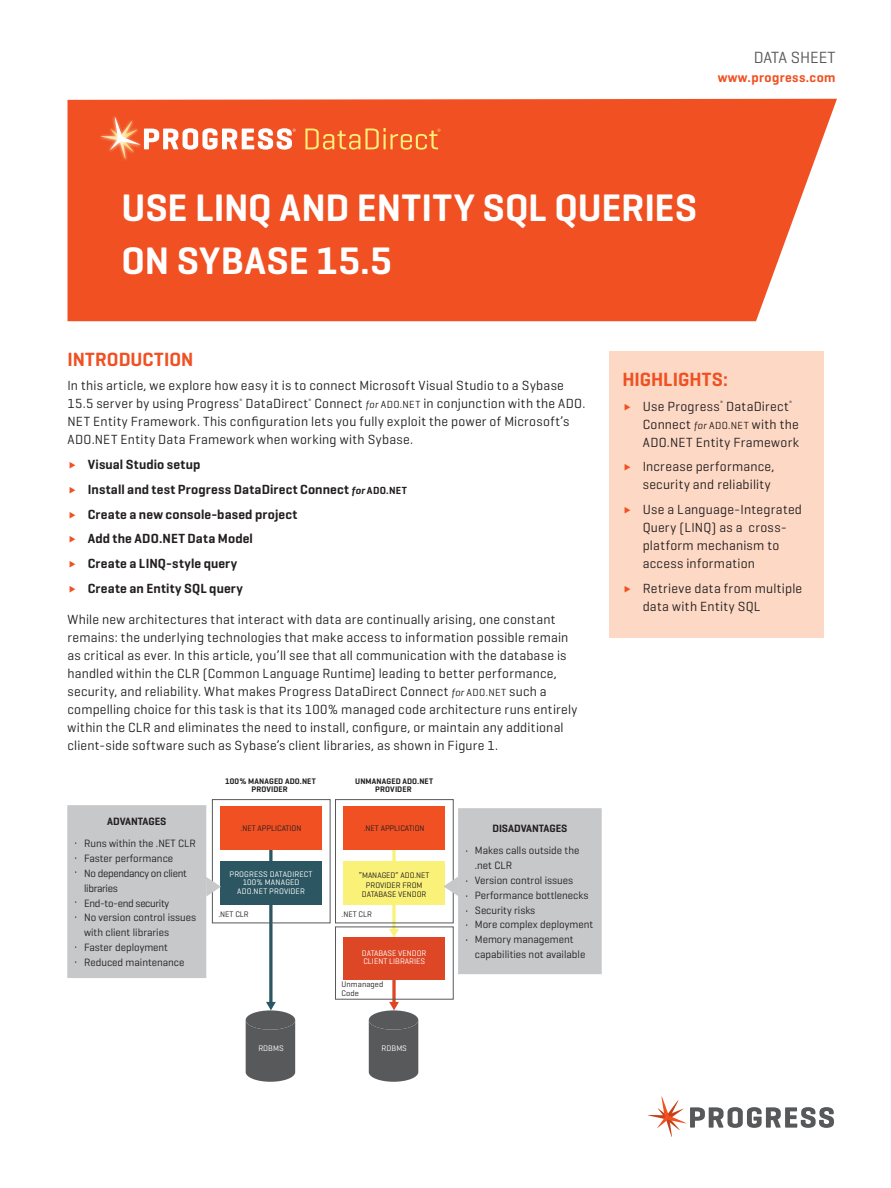
<style>
.page{position:relative;width:891px;height:1188px;background:#fff}
.page>*{position:absolute;margin:0;border:0;box-sizing:border-box;transform-origin:0 0}
.t1{font:600 39px/52.5px "Geogrotesque";color:#fff}
.t2{font:600 19.5px "Geogrotesque";color:#f05022}
.t3{font:16.5px "Geogrotesque";color:#57585a}
.t4{font:13.5px/18px "Geogrotesque";letter-spacing:.02em;color:#231f20}
.t5{font:600 13.5px/24.8px "Geogrotesque";letter-spacing:.01em;color:#231f20}
.t6{font:600 13.5px "Geogrotesque";letter-spacing:.03em;color:#f05022}
.t7{font:10.8px/14.9px "Geogrotesque";color:#231f20}
.t8{font:10.8px/14.9px "Geogrotesque";letter-spacing:-.03em;color:#231f20}
.t9{font:600 10.8px "Geogrotesque";color:#231f20}
.t10{font:8.25px/9.9px "Geogrotesque";color:#231f20}
.t11{font:8.25px/8.4px "Geogrotesque";letter-spacing:.01em;color:#fff;text-align:center}
.t12{font:600 8.25px/8.4px "Geogrotesque";letter-spacing:.02em;color:#231f20;text-align:center}
.t13{font:4.8px "Geogrotesque";color:#231f20}
.s1{font-style:italic;font-size:10.5px}
.s2{font-size:10.5px}
</style>
<div class="page">
<svg style="left:648px;top:1096px;width:186px;height:41px"></svg>
<div style="left:68px;top:99px;width:769px;height:222px;background:#f05022"></div>
<svg style="left:305px;top:128px;width:136px;height:22px;background:#f37937"></svg>
<img style="left:96px;top:116px;width:41px;height:47px">
<img style="left:106px;top:113px;width:39px;height:4px">
<svg style="left:101px;top:117px;width:195px;height:42px"></svg>
<div style="left:609px;top:351px;width:215px;height:287px;background:#fdd8c4"></div>
<svg style="left:266px;top:1002px;width:10px;height:8px"></svg>
<svg style="left:389px;top:1002px;width:10px;height:8px"></svg>
<div style="left:246px;top:1010px;width:49px;height:20px;background:#58595b;border-radius:50%"></div>
<div style="left:246px;top:1021px;width:49px;height:61px;background:#58595b"></div>
<div style="left:369px;top:1010px;width:49px;height:20px;background:#58595b;border-radius:50%"></div>
<div style="left:369px;top:1021px;width:49px;height:61px;background:#58595b"></div>
<svg style="left:212px;top:799px;width:242px;height:201px"></svg>
<div style="left:221px;top:807px;width:101px;height:43px;background:#f05022"></div>
<div style="left:221px;top:862px;width:101px;height:43px;background:#2c5662"></div>
<div style="left:344px;top:807px;width:101px;height:43px;background:#f05022"></div>
<div style="left:344px;top:862px;width:101px;height:43px;background:#faf179"></div>
<div style="left:344px;top:937px;width:101px;height:43px;background:#de4726"></div>
<svg style="left:444px;top:808px;width:158px;height:166px;background:#cbcacc"></svg>
<svg style="left:67px;top:805px;width:154px;height:173px;background:#cbccce"></svg>
<p class="t3" style="left:754px;top:47px;width:83px">DATA SHEET</p>
<p class="t6" style="left:718px;top:69px;width:119px">www.progress.com</p>
<h1 class="t1" style="left:122px;top:181px;width:577px">USE LINQ AND ENTITY SQL QUERIES<br>ON SYBASE 15.5</h1>
<h2 class="t2" style="left:68px;top:347px;width:127px">INTRODUCTION</h2>
<p class="t4" style="left:68px;top:376px;width:498px">In this article, we explore how easy it is to connect Microsoft Visual Studio to a Sybase<br>15.5 server by using Progress</p>
<p class="t13" style="left:239px;top:397px;width:4px">®</p>
<p class="t4" style="left:245px;top:394px;width:64px">DataDirect</p>
<p class="t13" style="left:308px;top:397px;width:4px">®</p>
<p class="t4" style="left:68px;top:394px;width:519px;text-indent:247px">Connect <span class="s1">for</span> <span class="s2">ADO.NET</span> in conjunction with the ADO.<br>NET Entity Framework. This configuration lets you fully exploit the power of Microsoft’s<br>ADO.NET Entity Data Framework when working with Sybase.</p>
<p class="t5" style="left:88px;top:452px;width:321px">Visual Studio setup<br>Install and test Progress DataDirect Connect <span class="s1">for</span> <span class="s2">ADO.NET<br></span>Create a new console-based project<br>Add the ADO.NET Data Model<br>Create a LINQ-style query<br>Create an Entity SQL query</p>
<p class="t4" style="left:67px;top:610px;width:511px">While new architectures that interact with data are continually arising, one constant remains: the underlying technologies that make access to information possible remain as critical as ever. In this article, you’ll see that all communication with the database is handled within the CLR (Common Language Runtime) leading to better performance, security, and reliability. What makes Progress DataDirect Connect <span class="s1">for</span> <span class="s2">ADO.NET</span> such a compelling choice for this task is that its 100% managed code architecture runs entirely within the CLR and eliminates the need to install, configure, or maintain any additional client-side software such as Sybase’s client libraries, as shown in Figure 1.</p>
<p class="t9" style="left:107px;top:815px;width:61px">ADVANTAGES</p>
<p class="t7" style="left:75px;top:836px;width:123px">• Runs within the .NET CLR</p>
<p class="t7" style="left:75px;top:851px;width:100px">• Faster performance</p>
<p class="t8" style="left:84px;top:865px;width:104px;text-indent:-9px">• No dependancy on client libraries</p>
<p class="t8" style="left:75px;top:895px;width:96px">• End-to-end security</p>
<p class="t7" style="left:84px;top:910px;width:114px;text-indent:-9px">• No version control issues with client libraries</p>
<p class="t7" style="left:75px;top:940px;width:95px">• Faster deployment</p>
<p class="t7" style="left:75px;top:954px;width:111px">• Reduced maintenance</p>
<p class="t12" style="left:225px;top:777px;width:92px">100% MANAGED ADO.NET<br>PROVIDER</p>
<p class="t10" style="left:241px;top:823px;width:62px">.NET APPLICATION</p>
<p class="t11" style="left:230px;top:870px;width:85px">PROGRESS DATADIRECT<br>100% MANAGED<br>ADO.NET PROVIDER</p>
<p class="t10" style="left:218px;top:909px;width:32px">.NET CLR</p>
<p class="t11" style="left:258px;top:1044px;width:27px">RDBMS</p>
<p class="t12" style="left:355px;top:777px;width:79px">UNMANAGED ADO.NET<br>PROVIDER</p>
<p class="t10" style="left:364px;top:823px;width:62px">.NET APPLICATION</p>
<p class="t10" style="left:359px;top:870px;width:72px;text-align:center">“MANAGED” ADO.NET<br>PROVIDER FROM<br>DATABASE VENDOR</p>
<p class="t10" style="left:342px;top:909px;width:32px">.NET CLR</p>
<p class="t11" style="left:362px;top:949px;width:66px;text-align:left">DATABASE VENDOR<br>CLIENT LIBRARIES</p>
<p class="t10" style="left:342px;top:980px;width:43px;line-height:8.4px">Unmanaged<br>Code</p>
<p class="t11" style="left:381px;top:1044px;width:27px">RDBMS</p>
<p class="t9" style="left:492px;top:822px;width:77px">DISADVANTAGES</p>
<p class="t7" style="left:475px;top:843px;width:106px;text-indent:-9px">• Makes calls outside the .net CLR</p>
<p class="t7" style="left:465px;top:872px;width:109px">• Version control issues</p>
<p class="t7" style="left:465px;top:887px;width:124px">• Performance bottlenecks</p>
<p class="t7" style="left:465px;top:902px;width:71px">• Security risks</p>
<p class="t7" style="left:465px;top:917px;width:129px">• More complex deployment</p>
<p class="t7" style="left:475px;top:932px;width:112px;text-indent:-9px">• Memory management capabilities not available</p>
<h2 class="t2" style="left:622px;top:367px;width:107px">HIGHLIGHTS:</h2>
<p class="t4" style="left:643px;top:397px;width:79px">Use Progress</p>
<p class="t13" style="left:720px;top:399px;width:4px">®</p>
<p class="t4" style="left:726px;top:397px;width:64px">DataDirect</p>
<p class="t13" style="left:789px;top:399px;width:4px">®</p>
<p class="t4" style="left:643px;top:415px;width:158px">Connect <span class="s1">for</span> <span class="s2">ADO.NET</span> with the<br>ADO.NET Entity Framework</p>
<p class="t4" style="left:643px;top:457px;width:133px">Increase performance, security and reliability</p>
<p class="t4" style="left:643px;top:500px;width:161px">Use a Language-Integrated<br>Query (LINQ) as a cross&shy;platform mechanism to access information</p>
<p class="t4" style="left:643px;top:579px;width:161px">Retrieve data from multiple data with Entity SQL</p>
</div>
